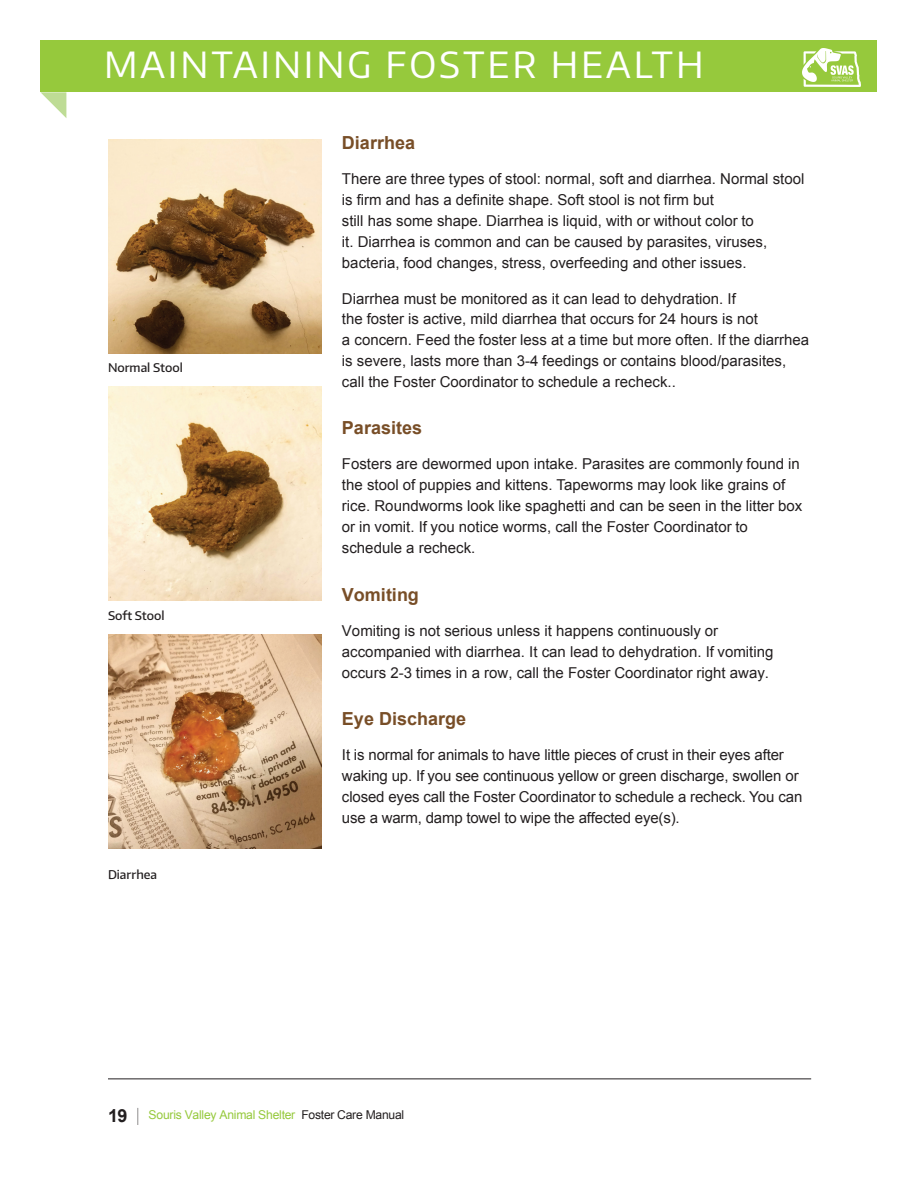
<style>
.page{position:relative;width:918px;height:1188px;background:#fff}
.page>*{position:absolute;margin:0;border:0;box-sizing:border-box;transform-origin:0 0}
.t1{font:36px "Encode Sans";letter-spacing:.08em;color:#fff}
.t2{font:700 18px "Arial";color:#784e27}
.t3{font:15px/21px "Arial";color:#231f20}
.t4{font:12.15px "Arial";letter-spacing:-.02em;color:#96c93c}
.t5{font:500 12px "Encode Sans";color:#231f20}
.s1{font-weight:700;font-size:18px;color:#231f20}
.s2{font-size:18.15px;color:#231f20}
.s3{color:#231f20}
</style>
<div class="page">
<div style="left:40px;top:40px;width:838px;height:52px;background:#96c93c"></div>
<svg style="left:40px;top:92px;width:26px;height:26px"></svg>
<img style="left:108px;top:140px;width:214px;height:213px">
<img style="left:108px;top:387px;width:214px;height:214px">
<img style="left:108px;top:634px;width:214px;height:214px">
<hr style="left:108px;top:1078px;width:703px;height:1px;background:#231f20">
<img style="left:803px;top:48px;width:57px;height:38px">
<h1 class="t1" style="left:104px;top:40px;width:601px">MAINTAINING FOSTER HEALTH</h1>
<p class="t5" style="left:108px;top:360px;width:76px">Normal Stool</p>
<p class="t5" style="left:108px;top:608px;width:58px">Soft Stool</p>
<p class="t5" style="left:108px;top:867px;width:51px">Diarrhea</p>
<p class="t2" style="left:342px;top:131px;width:75px">Diarrhea</p>
<p class="t3" style="left:342px;top:169px;width:464px">There are three types of stool: normal, soft and diarrhea. Normal stool is firm and has a definite shape. Soft stool is not firm but<br>still has some shape. Diarrhea is liquid, with or without color to<br>it. Diarrhea is common and can be caused by parasites, viruses, bacteria, food changes, stress, overfeeding and other issues.</p>
<p class="t3" style="left:342px;top:288px;width:469px">Diarrhea must be monitored as it can lead to dehydration. If<br>the foster is active, mild diarrhea that occurs for 24 hours is not<br>a concern. Feed the foster less at a time but more often. If the diarrhea is severe, lasts more than 3-4 feedings or contains blood/parasites, call the Foster Coordinator to schedule a recheck..</p>
<p class="t2" style="left:342px;top:416px;width:82px">Parasites</p>
<p class="t3" style="left:342px;top:454px;width:462px">Fosters are dewormed upon intake. Parasites are commonly found in the stool of puppies and kittens. Tapeworms may look like grains of rice. Roundworms look like spaghetti and can be seen in the litter box or in vomit. If you notice worms, call the Foster Coordinator to schedule a recheck.</p>
<p class="t2" style="left:342px;top:583px;width:79px">Vomiting</p>
<p class="t3" style="left:342px;top:620px;width:433px">Vomiting is not serious unless it happens continuously or accompanied with diarrhea. It can lead to dehydration. If vomiting occurs 2-3 times in a row, call the Foster Coordinator right away.</p>
<p class="t2" style="left:342px;top:707px;width:126px">Eye Discharge</p>
<p class="t3" style="left:342px;top:745px;width:462px">It is normal for animals to have little pieces of crust in their eyes after waking up. If you see continuous yellow or green discharge, swollen or closed eyes call the Foster Coordinator to schedule a recheck. You can use a warm, damp towel to wipe the affected eye(s).</p>
<p class="t4" style="left:108px;top:1107px;width:298px"><span class="s1">1</span><span class="s1">9</span> <span class="s2">|</span> Souris Valley Animal Shelter <span class="s3">Foster Care Manual</span></p>
</div>
